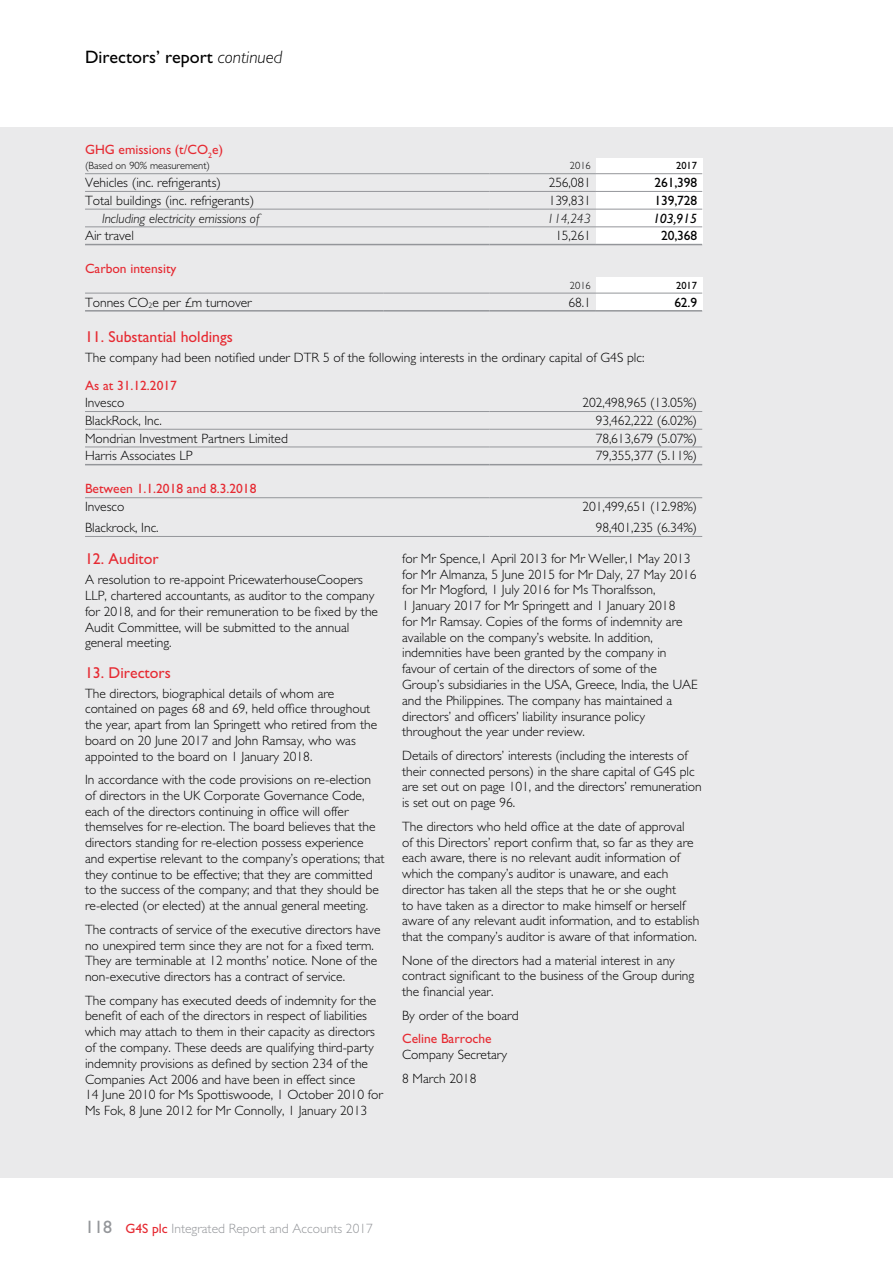
<style>
.page{position:relative;width:893px;height:1263px;background:#fff}
.page>*{position:absolute;margin:0;border:0;box-sizing:border-box;transform-origin:0 0}
.t1{font:18px "Gill Sans Std";color:#000}
.t2{font:15.75px "Gill Sans Std";color:#e62a32}
.t3{font:300 13.5px/15.8px "Gill Sans Std";color:#000}
.t4{font:13.5px "Gill Sans Std";color:#e62a32}
.t5{font:300 13.5px "Gill Sans Std";color:#94969a}
.t6{font:italic 300 13.5px "Gill Sans Std";color:#000}
.t7{font:13.5px "Gill Sans Std";letter-spacing:-.01em;color:#000}
.t8{font:italic 13.5px "Gill Sans Std";letter-spacing:-.01em;color:#000}
.t9{font:300 10.5px "Gill Sans Std";color:#000}
.t10{font:10.5px "Gill Sans Std";color:#000}
.s1{font-weight:300;font-style:italic}
.s2{font-weight:400;font-size:18px}
.s3{font-weight:400;color:#e62a32}
</style>
<div class="page">
<div style="left:0;top:128px;width:893px;height:1050px;background:#eaeaeb"></div>
<div style="left:596px;top:158px;width:106px;height:16px;background:#fff"></div>
<div style="left:596px;top:174px;width:106px;height:17px;background:#fff"></div>
<div style="left:596px;top:191px;width:106px;height:18px;background:#fff"></div>
<div style="left:596px;top:209px;width:106px;height:18px;background:#fff"></div>
<div style="left:596px;top:227px;width:106px;height:18px;background:#fff"></div>
<hr style="left:85px;top:173px;width:405px;height:1px;background:#94969a">
<hr style="left:490px;top:173px;width:106px;height:1px;background:#94969a">
<hr style="left:596px;top:173px;width:106px;height:1px;background:#94969a">
<hr style="left:85px;top:191px;width:405px;height:1px;background:#94969a">
<hr style="left:490px;top:191px;width:106px;height:1px;background:#94969a">
<hr style="left:596px;top:191px;width:106px;height:1px;background:#94969a">
<hr style="left:85px;top:209px;width:405px;height:1px;background:#94969a">
<hr style="left:490px;top:209px;width:106px;height:1px;background:#94969a">
<hr style="left:596px;top:209px;width:106px;height:1px;background:#94969a">
<hr style="left:85px;top:227px;width:405px;height:1px;background:#94969a">
<hr style="left:490px;top:227px;width:106px;height:1px;background:#94969a">
<hr style="left:596px;top:227px;width:106px;height:1px;background:#94969a">
<hr style="left:85px;top:244px;width:405px;height:1px;background:#94969a">
<hr style="left:490px;top:244px;width:106px;height:1px;background:#94969a">
<hr style="left:596px;top:244px;width:106px;height:1px;background:#94969a">
<div style="left:596px;top:277px;width:106px;height:16px;background:#fff"></div>
<div style="left:596px;top:293px;width:106px;height:18px;background:#fff"></div>
<hr style="left:85px;top:293px;width:298px;height:1px;background:#94969a">
<hr style="left:383px;top:293px;width:107px;height:1px;background:#94969a">
<hr style="left:490px;top:293px;width:106px;height:1px;background:#94969a">
<hr style="left:596px;top:293px;width:106px;height:1px;background:#94969a">
<hr style="left:85px;top:310px;width:298px;height:2px;background:#94969a">
<hr style="left:383px;top:310px;width:107px;height:2px;background:#94969a">
<hr style="left:490px;top:310px;width:106px;height:2px;background:#94969a">
<hr style="left:596px;top:310px;width:106px;height:2px;background:#94969a">
<hr style="left:85px;top:411px;width:405px;height:1px;background:#94969a">
<hr style="left:490px;top:411px;width:212px;height:1px;background:#94969a">
<hr style="left:85px;top:429px;width:405px;height:1px;background:#94969a">
<hr style="left:490px;top:429px;width:212px;height:1px;background:#94969a">
<hr style="left:85px;top:447px;width:405px;height:1px;background:#94969a">
<hr style="left:490px;top:447px;width:212px;height:1px;background:#94969a">
<hr style="left:85px;top:464px;width:405px;height:1px;background:#94969a">
<hr style="left:490px;top:464px;width:212px;height:1px;background:#94969a">
<hr style="left:85px;top:497px;width:405px;height:1px;background:#94969a">
<hr style="left:85px;top:536px;width:405px;height:1px;background:#94969a">
<hr style="left:490px;top:497px;width:212px;height:1px;background:#94969a">
<hr style="left:490px;top:536px;width:212px;height:1px;background:#94969a">
<h1 class="t1" style="left:85px;top:47px;width:199px">Directors’ report <span class="s1">continued</span></h1>
<p class="t4" style="left:85px;top:142px;width:139px">GHG emissions (t/CO<sub>2</sub>e)</p>
<p class="t9" style="left:85px;top:160px;width:127px">(Based on 90% measurement)</p>
<p class="t9" style="left:570px;top:160px;width:22px">2016</p>
<p class="t10" style="left:676px;top:160px;width:22px">2017</p>
<p class="t3" style="left:85px;top:175px;width:137px">Vehicles (inc. refrigerants)</p>
<p class="t3" style="left:549px;top:175px;width:44px">256,081</p>
<p class="t7" style="left:654px;top:175px;width:44px">261,398</p>
<p class="t3" style="left:85px;top:193px;width:171px">Total buildings (inc. refrigerants)</p>
<p class="t3" style="left:549px;top:193px;width:44px">139,831</p>
<p class="t7" style="left:654px;top:193px;width:44px">139,728</p>
<p class="t6" style="left:102px;top:211px;width:159px">Including electricity emissions of</p>
<p class="t6" style="left:547px;top:211px;width:45px">114,243</p>
<p class="t8" style="left:653px;top:210px;width:46px">103,915</p>
<p class="t3" style="left:85px;top:228px;width:50px">Air travel</p>
<p class="t3" style="left:555px;top:228px;width:37px">15,261</p>
<p class="t7" style="left:661px;top:228px;width:38px">20,368</p>
<p class="t4" style="left:85px;top:261px;width:93px">Carbon intensity</p>
<p class="t9" style="left:570px;top:279px;width:22px">2016</p>
<p class="t10" style="left:676px;top:279px;width:22px">2017</p>
<p class="t3" style="left:85px;top:294px;width:168px">Tonnes CO<sub>2</sub>e per £m turnover</p>
<p class="t3" style="left:569px;top:294px;width:24px">68.1</p>
<p class="t7" style="left:674px;top:294px;width:24px">62.9</p>
<p class="t2" style="left:85px;top:327px;width:149px">11. Substantial holdings</p>
<p class="t3" style="left:85px;top:349px;width:561px">The company had been notifed under DTR 5 of the following interests in the ordinary capital of G4S plc:</p>
<p class="t4" style="left:85px;top:377px;width:93px">As at 31.12.2017</p>
<p class="t3" style="left:85px;top:395px;width:41px">Invesco</p>
<p class="t3" style="left:583px;top:395px;width:116px">202,498,965 (13.05%)</p>
<p class="t3" style="left:85px;top:413px;width:78px">BlackRock, Inc.</p>
<p class="t3" style="left:596px;top:413px;width:103px">93,462,222 (6.02%)</p>
<p class="t3" style="left:85px;top:430px;width:204px">Mondrian Investment Partners Limited</p>
<p class="t3" style="left:596px;top:430px;width:103px">78,613,679 (5.07%)</p>
<p class="t3" style="left:85px;top:448px;width:109px">Harris Associates LP</p>
<p class="t3" style="left:596px;top:448px;width:103px">79,355,377 (5.11%)</p>
<p class="t4" style="left:85px;top:481px;width:173px">Between 1.1.2018 and 8.3.2018</p>
<p class="t3" style="left:85px;top:496px;width:75px;line-height:21px">Invesco<br>Blackrock, Inc.</p>
<p class="t3" style="left:583px;top:496px;width:116px;line-height:21px;text-align:right">201,499,651 (12.98%)<br>98,401,235 (6.34%)</p>
<p class="t2" style="left:85px;top:550px;width:75px">12. Auditor</p>
<p class="t3" style="left:85px;top:572px;width:295px">A resolution to re-appoint PricewaterhouseCoopers LLP, chartered accountants, as auditor to the company for 2018, and for their remuneration to be fxed by the Audit Committee, will be submitted to the annual general meeting.</p>
<p class="t2" style="left:85px;top:663px;width:87px">13. Directors</p>
<p class="t3" style="left:85px;top:685px;width:294px">The directors, biographical details of whom are contained on pages 68 and 69, held offce throughout the year, apart from Ian Springett who retired from the board on 20 June 2017 and John Ramsay, who was appointed to the board on 1 January 2018.</p>
<p class="t3" style="left:85px;top:772px;width:301px">In accordance with the code provisions on re-election of directors in the UK Corporate Governance Code, each of the directors continuing in offce will offer themselves for re-election. The board believes that the directors standing for re-election possess experience and expertise relevant to the company’s operations; that they continue to be effective; that they are committed to the success of the company; and that they should be re-elected (or elected) at the annual general meeting.</p>
<p class="t3" style="left:85px;top:921px;width:297px">The contracts of service of the executive directors have no unexpired term since they are not for a fxed term.<br>They are terminable at 12 months’ notice. None of the non-executive directors has a contract of service.</p>
<p class="t3" style="left:85px;top:992px;width:299px">The company has executed deeds of indemnity for the beneft of each of the directors in respect of liabilities which may attach to them in their capacity as directors of the company. These deeds are qualifying third-party indemnity provisions as defned by section 234 of the Companies Act 2006 and have been in effect since<br>14 June 2010 for Ms Spottiswoode, 1 October 2010 for Ms Fok, 8 June 2012 for Mr Connolly, 1 January 2013</p>
<p class="t3" style="left:402px;top:551px;width:297px">for Mr Spence,1 April 2013 for Mr Weller,1 May 2013 for Mr Almanza, 5 June 2015 for Mr Daly, 27 May 2016 for Mr Mogford, 1 July 2016 for Ms Thoralfsson,<br>1 January 2017 for Mr Springett and 1 January 2018<br>for Mr Ramsay. Copies of the forms of indemnity are available on the company’s website. In addition, indemnities have been granted by the company in favour of certain of the directors of some of the Group’s subsidiaries in the USA, Greece, India, the UAE and the Philippines. The company has maintained a directors’ and offcers’ liability insurance policy throughout the year under review.</p>
<p class="t3" style="left:402px;top:748px;width:301px">Details of directors’ interests (including the interests of their connected persons) in the share capital of G4S plc are set out on page 101, and the directors’ remuneration is set out on page 96.</p>
<p class="t3" style="left:402px;top:818px;width:299px">The directors who held offce at the date of approval of this Directors’ report confrm that, so far as they are each aware, there is no relevant audit information of which the company’s auditor is unaware, and each director has taken all the steps that he or she ought<br>to have taken as a director to make himself or herself aware of any relevant audit information, and to establish that the company’s auditor is aware of that information.</p>
<p class="t3" style="left:402px;top:952px;width:294px">None of the directors had a material interest in any contract signifcant to the business of the Group during the fnancial year.</p>
<p class="t3" style="left:402px;top:1007px;width:118px">By order of the board</p>
<p class="t4" style="left:402px;top:1031px;width:91px">Celine Barroche</p>
<p class="t3" style="left:402px;top:1043px;width:106px;line-height:23.5px">Company Secretary<br>8 March 2018</p>
<p class="t5" style="left:85px;top:1220px;width:289px"><span class="s2">118</span> <span class="s3">G4S plc</span> Integrated Report and Accounts 2017</p>
</div>
